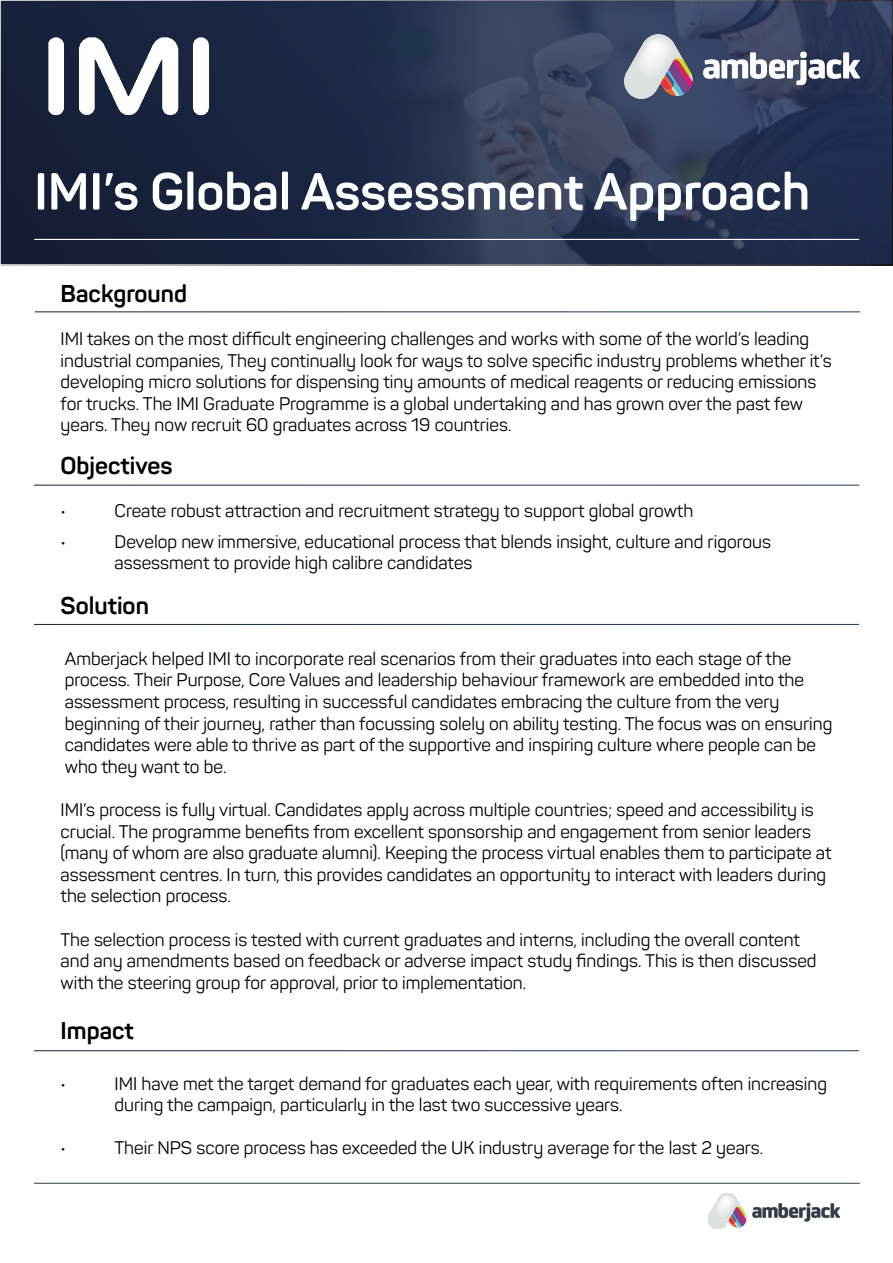
<style>
.page{position:relative;width:893px;height:1263px;background:#fff}
.page>*{position:absolute;margin:0;border:0;box-sizing:border-box;transform-origin:0 0}
.t1{font:700 51.3px "Panton";color:#fff}
.t2{font:700 24px "Panton";color:#000}
.t3{font:18px/21.6px "Panton";color:#000}
</style>
<div class="page">
<div style="left:0;top:0;width:893px;height:265px;background:#17223c"></div>
<img style="left:323px;top:0;width:570px;height:266px">
<hr style="left:34px;top:239px;width:825px;height:1px;background:#fff">
<img style="left:624px;top:34px;width:235px;height:64px">
<img style="left:708px;top:1193px;width:132px;height:36px">
<hr style="left:34px;top:1183px;width:826px;height:1px;background:#323b44">
<img style="left:34px;top:0;width:183px;height:116px">
<h1 class="t1" style="left:34px;top:160px;width:777px">IMI’s Global Assessment Approach</h1>
<h2 class="t2" style="left:61px;top:278px;width:128px">Background</h2>
<p class="t3" style="left:61px;top:328px;width:773px">IMI takes on the most difficult engineering challenges and works with some of the world’s leading industrial companies, They continually look for ways to solve specific industry problems whether it’s developing micro solutions for dispensing tiny amounts of medical reagents or reducing emissions for trucks. The IMI Graduate Programme is a global undertaking and has grown over the past few years. They now recruit 60 graduates across 19 countries.</p>
<h2 class="t2" style="left:61px;top:450px;width:113px">Objectives</h2>
<p class="t3" style="left:61px;top:500px;width:7px">•</p>
<p class="t3" style="left:115px;top:500px;width:580px">Create robust attraction and recruitment strategy to support global growth</p>
<p class="t3" style="left:61px;top:531px;width:7px">•</p>
<p class="t3" style="left:115px;top:531px;width:658px">Develop new immersive, educational process that blends insight, culture and rigorous assessment to provide high calibre candidates</p>
<h2 class="t2" style="left:61px;top:591px;width:90px">Solution</h2>
<p class="t3" style="left:65px;top:648px;width:769px">Amberjack helped IMI to incorporate real scenarios from their graduates into each stage of the process. Their Purpose, Core Values and leadership behaviour framework are embedded into the assessment process, resulting in successful candidates embracing the culture from the very beginning of their journey, rather than focussing solely on ability testing. The focus was on ensuring candidates were able to thrive as part of the supportive and inspiring culture where people can be who they want to be.</p>
<p class="t3" style="left:61px;top:799px;width:772px">IMI’s process is fully virtual. Candidates apply across multiple countries; speed and accessibility is crucial. The programme benefits from excellent sponsorship and engagement from senior leaders (many of whom are also graduate alumni). Keeping the process virtual enables them to participate at assessment centres. In turn, this provides candidates an opportunity to interact with leaders during the selection process.</p>
<p class="t3" style="left:61px;top:928px;width:757px">The selection process is tested with current graduates and interns, including the overall content and any amendments based on feedback or adverse impact study findings. This is then discussed with the steering group for approval, prior to implementation.</p>
<h2 class="t2" style="left:61px;top:1016px;width:75px">Impact</h2>
<p class="t3" style="left:61px;top:1072px;width:7px">•</p>
<p class="t3" style="left:115px;top:1072px;width:714px">IMI have met the target demand for graduates each year, with requirements often increasing during the campaign, particularly in the last two successive years.</p>
<p class="t3" style="left:61px;top:1137px;width:7px">•</p>
<p class="t3" style="left:115px;top:1137px;width:650px">Their NPS score process has exceeded the UK industry average for the last 2 years.</p>
</div>
